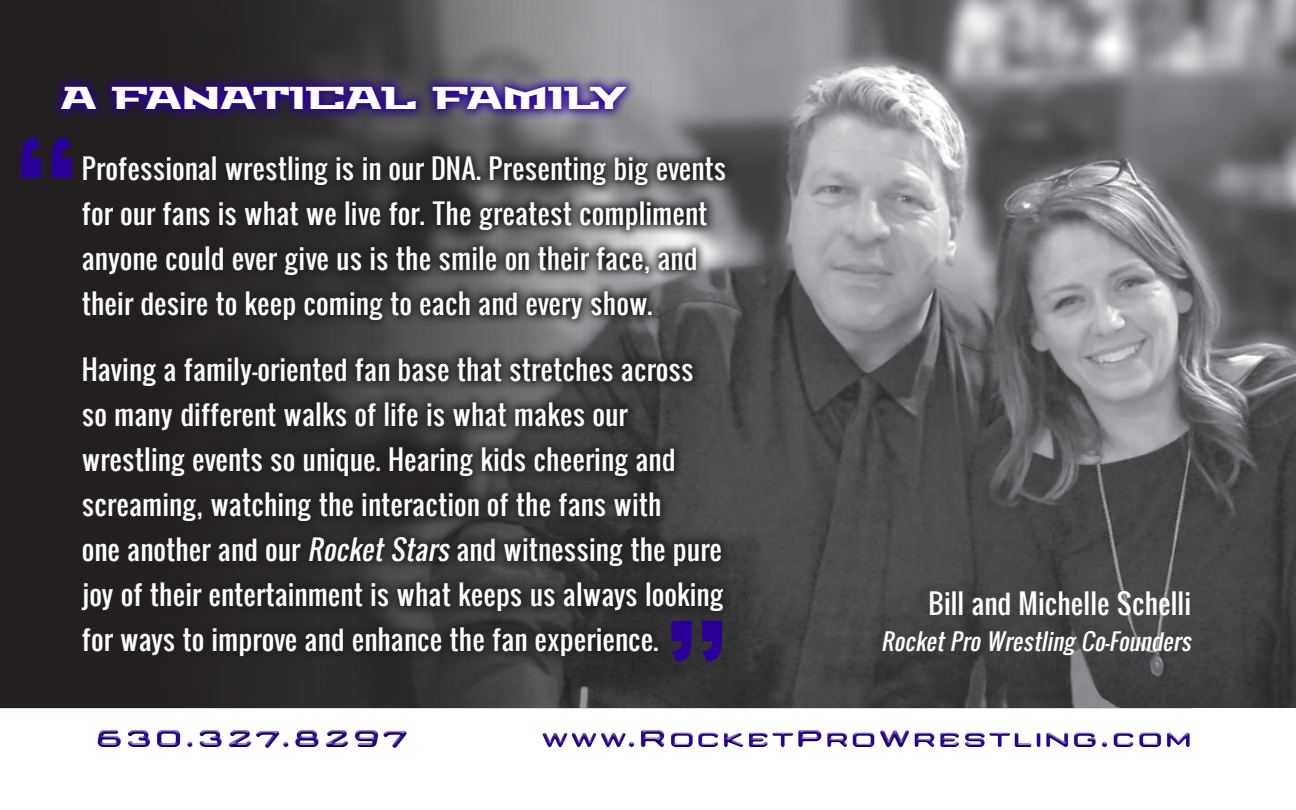
<style>
.page{position:relative;width:1296px;height:810px;background:#fff}
.page>*{position:absolute;margin:0;border:0;box-sizing:border-box;transform-origin:0 0}
.t1{font:162px "Oswald";color:#290098}
.t2{font:700 31.5px "Nedian";letter-spacing:.02em;color:#290098}
.t3{font:31.5px "Stalinist One";color:#fff}
.Paragraph_Style_1{font:27px/45px "Oswald";color:#fff}
.Paragraph_Style_1-2{font:italic 22.5px "Oswald";color:#fff}
.s1{font-style:italic}
</style>
<div class="page">
<hr style="left:0;top:707px;width:1191px;height:1px;background:#54555a">
<div style="left:91px;top:731px;width:1117px;height:23px;background:#231f20;opacity:.7"></div>
<img style="left:0;top:0;width:1296px;height:707px">
<svg style="left:51px;top:74px;width:587px;height:47px;background:#3c2a6c"></svg>
<svg style="left:70px;top:146px;width:666px;height:520px;background:#353233"></svg>
<p class="t3" style="left:61px;top:76px;width:567px">A FANATICAL FAMILY</p>
<p class="t1" style="left:11px;top:86px;width:72px">“</p>
<p class="Paragraph_Style_1" style="left:82px;top:145px;width:646px">Professional wrestling is in our DNA. Presenting big events for our fans is what we live for. The greatest compliment anyone could ever give us is the smile on their face, and their desire to keep coming to each and every show.</p>
<p class="Paragraph_Style_1" style="left:82px;top:345px;width:644px">Having a family-oriented fan base that stretches across so many different walks of life is what makes our wrestling events so unique. Hearing kids cheering and screaming, watching the interaction of the fans with<br>one another and our <span class="s1">RocketStars</span>and witnessing the pure joy of their entertainment is what keeps us always looking for ways to improve and enhance the fan experience.</p>
<p class="t1" style="left:661px;top:569px;width:72px">”</p>
<p class="Paragraph_Style_1" style="left:929px;top:580px;width:264px">Bill and Michelle Schelli</p>
<p class="Paragraph_Style_1-2" style="left:881px;top:624px;width:317px">RocketProWrestling Co-Founders</p>
<p class="t2" style="left:94px;top:720px;width:316px">630.327.8297</p>
<p class="t2" style="left:541px;top:720px;width:653px">www.RocketProWrestling.com</p>
</div>
